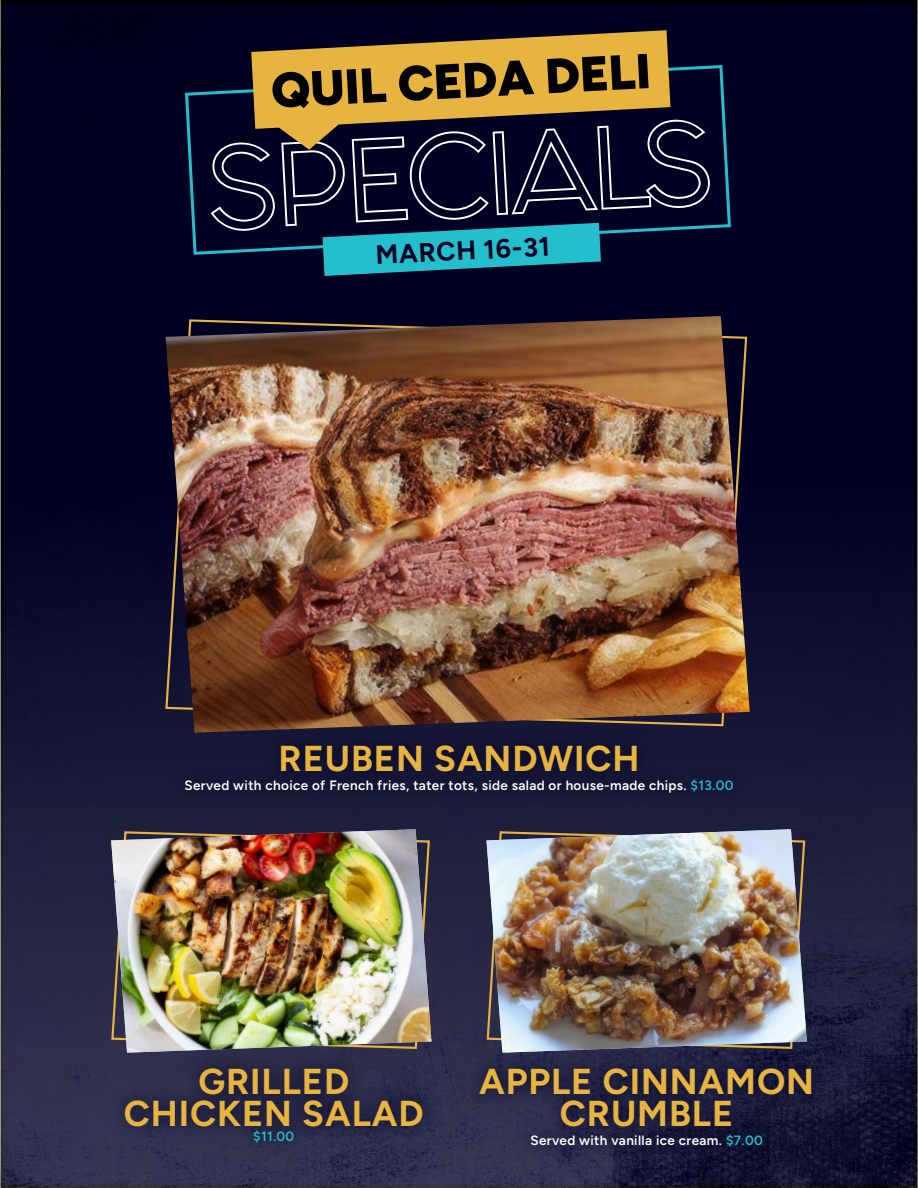
<style>
.page{position:relative;width:918px;height:1188px;background:#fff}
.page>*{position:absolute;margin:0;border:0;box-sizing:border-box;transform-origin:0 0}
.t1{font:96.6px "Fashion Fetish Outline";color:#fff}
.t2{font:900 49.05px "Figtree";color:#000}
.t3{font:700 36px/31.3px "Figtree";letter-spacing:.025em;color:#e7b440;text-align:center}
.t4{font:700 26.55px "Figtree";color:#000023}
.t5{font:600 13.5px "Figtree";letter-spacing:.025em;color:#fff}
.t6{font:600 13.5px "Figtree";color:#24bfcc}
.s1{color:#24bfcc}
</style>
<div class="page">
<img style="left:0;top:0;width:918px;height:1188px">
<div style="left:183px;top:63px;width:550px;height:193px;background:#000023"></div>
<svg style="left:251px;top:30px;width:420px;height:120px;background:#937335"></svg>
<svg style="left:323px;top:223px;width:278px;height:53px;background:#1a8b9d"></svg>
<div style="left:168px;top:728px;width:582px;height:82px;background:#161636"></div>
<svg style="left:164px;top:308px;width:584px;height:430px"></svg>
<img style="left:166px;top:316px;width:584px;height:417px">
<div style="left:107px;top:1050px;width:334px;height:110px;background:#2a2a49"></div>
<div style="left:462px;top:1050px;width:368px;height:113px;background:#000023;opacity:.75"></div>
<svg style="left:110px;top:824px;width:321px;height:232px"></svg>
<img style="left:111px;top:829px;width:321px;height:224px">
<svg style="left:486px;top:824px;width:320px;height:232px;background:#1f1f3f"></svg>
<img style="left:486px;top:829px;width:321px;height:224px">
<p class="t2" style="left:270px;top:60px;width:381px;rotate:-3deg">QUIL CEDA DELI</p>
<p class="t1" style="left:204px;top:111px;width:507px;rotate:-3deg">SPECIALS</p>
<p class="t4" style="left:375px;top:239px;width:176px;rotate:-3deg">MARCH 16-31</p>
<p class="t3" style="left:279px;top:742px;width:362px">REUBEN SANDWICH</p>
<p class="t5" style="left:185px;top:777px;width:550px">Served with choice of French fries, tater tots, side salad or house-made chips. <span class="s1">$13.00</span></p>
<p class="t3" style="left:124px;top:1066px;width:301px">GRILLED<br>CHICKEN SALAD</p>
<p class="t6" style="left:253px;top:1128px;width:43px">$11.00</p>
<p class="t3" style="left:479px;top:1066px;width:336px">APPLE CINNAMON<br>CRUMBLE</p>
<p class="t5" style="left:531px;top:1132px;width:234px">Served with vanilla ice cream. <span class="s1">$7.00</span></p>
</div>
